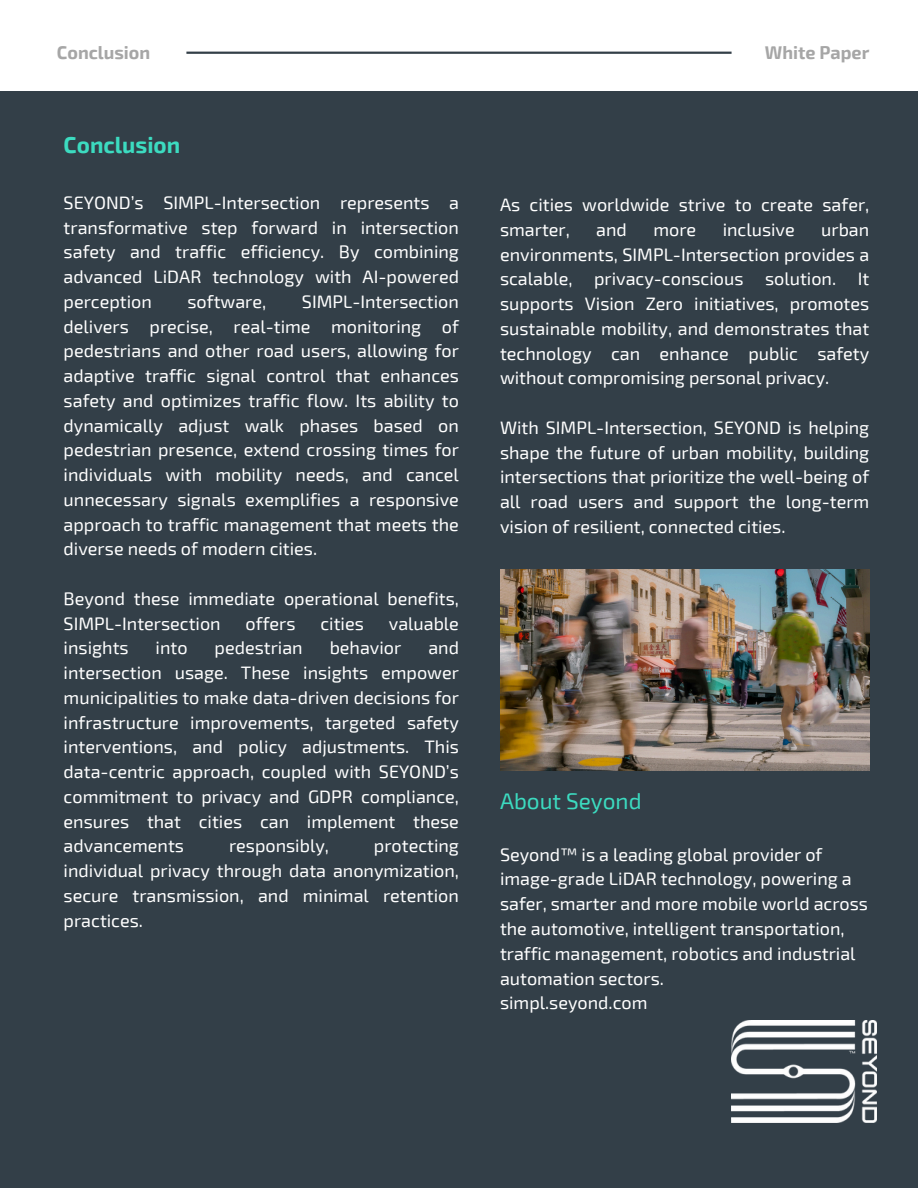
<style>
.page{position:relative;width:918px;height:1188px;background:#fff}
.page>*{position:absolute;margin:0;border:0;box-sizing:border-box;transform-origin:0 0}
.t1{font:22.5px "Exo 2";color:#3cdbc0}
.t2{font:700 22.5px "Exo 2";color:#3cdbc0}
.t3{font:18px/24.8px "Exo 2";color:#fff;text-align:justify}
.t4{font:700 18px "Exo 2";color:#a6a6a6}
</style>
<div class="page">
<hr style="left:186px;top:52px;width:546px;height:2px;background:#333f48">
<div style="left:0;top:92px;width:918px;height:1096px;background:#333f48"></div>
<img style="left:732px;top:1021px;width:145px;height:101px">
<img style="left:500px;top:569px;width:369px;height:201px">
<h1 class="t4" style="left:57px;top:41px;width:95px">Conclusion</h1>
<p class="t4" style="left:765px;top:41px;width:106px">White Paper</p>
<p class="t2" style="left:64px;top:130px;width:118px">Conclusion</p>
<p class="t3" style="left:64px;top:189px;width:397px">SEYOND’s SIMPL-Intersection represents a transformative step forward in intersection safety and traffic efficiency. By combining advanced LiDAR technology with AI-powered perception</p>
<p class="t3" style="left:188px;top:288px;width:80px">software,</p>
<p class="t3" style="left:64px;top:288px;width:397px;text-indent:238px">SIMPL-Intersection delivers precise, real-time monitoring of pedestrians and other road users, allowing for adaptive traffic signal control that enhances safety and optimizes traffic flow. Its ability to dynamically adjust walk phases based on pedestrian presence, extend crossing times for individuals with mobility needs, and cancel unnecessary signals exemplifies a responsive approach to traffic management that meets the diverse needs of modern cities.</p>
<p class="t3" style="left:64px;top:585px;width:397px">Beyond these immediate operational benefits,<br>SIMPL-Intersection</p>
<p class="t3" style="left:246px;top:610px;width:51px">offers</p>
<p class="t3" style="left:321px;top:610px;width:45px">cities</p>
<p class="t3" style="left:389px;top:610px;width:72px">valuable</p>
<p class="t3" style="left:64px;top:635px;width:397px;text-indent:365px">and intersection usage. These insights empower municipalities to make data-driven decisions for infrastructure improvements, targeted safety interventions, and policy adjustments. This data-centric approach, coupled with SEYOND’s commitment to privacy and GDPR compliance, ensures that cities can implement these advancements</p>
<p class="t3" style="left:64px;top:635px;width:67px">insights</p>
<p class="t3" style="left:156px;top:635px;width:34px">into</p>
<p class="t3" style="left:215px;top:635px;width:90px">pedestrian</p>
<p class="t3" style="left:330px;top:635px;width:73px">behavior</p>
<p class="t3" style="left:229px;top:833px;width:101px">responsibly,</p>
<p class="t3" style="left:64px;top:833px;width:397px;text-indent:310px">protecting individual privacy through data anonymization, secure transmission, and minimal retention practices.</p>
<p class="t3" style="left:500px;top:192px;width:371px">As cities worldwide strive to create safer, smarter,</p>
<p class="t3" style="left:500px;top:216px;width:371px;text-indent:321px">urban environments, SIMPL-Intersection provides a scalable, privacy-conscious solution. It supports Vision Zero initiatives, promotes sustainable mobility, and demonstrates that technology can enhance public safety without compromising personal privacy.</p>
<h2 class="t3" style="left:500px;top:414px;width:371px">With SIMPL-Intersection, SEYOND is helping shape the future of urban mobility, building intersections that prioritize the well-being of all road users and support the long-term vision of resilient, connected cities.</h2>
<p class="t3" style="left:596px;top:216px;width:32px">and</p>
<p class="t3" style="left:653px;top:216px;width:44px">more</p>
<p class="t3" style="left:723px;top:216px;width:74px">inclusive</p>
<p class="t1" style="left:500px;top:787px;width:143px">About Seyond</p>
<p class="t3" style="left:500px;top:841px;width:370px;text-align:left">Seyond™ is a leading global provider of image-grade LiDAR technology, powering a safer, smarter and more mobile world across the automotive, intelligent transportation, traffic management, robotics and industrial automation sectors.</p>
<p class="t3" style="left:500px;top:990px;width:149px">simpl.seyond.com</p>
</div>
